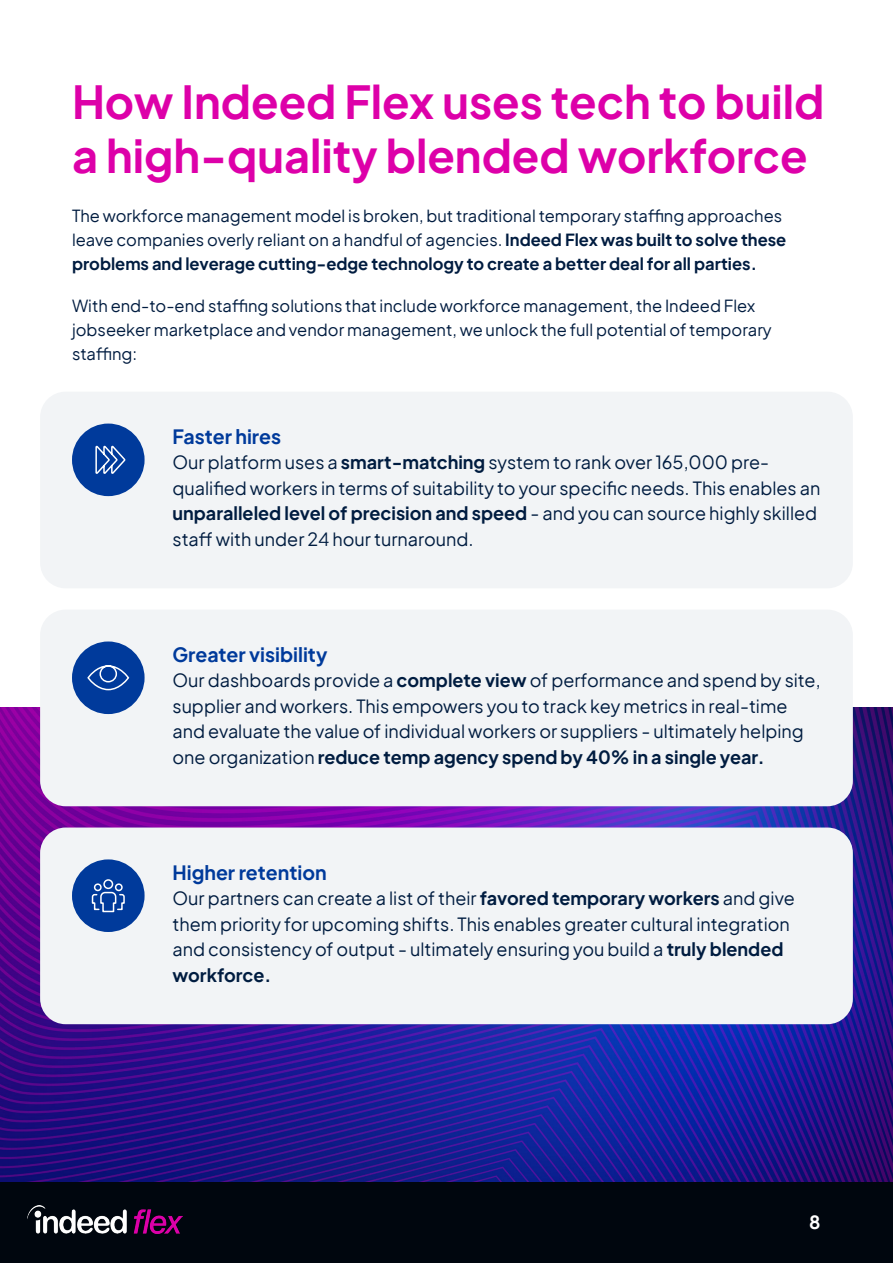
<style>
.page{position:relative;width:893px;height:1263px;background:#fff}
.page>*{position:absolute;margin:0;border:0;box-sizing:border-box;transform-origin:0 0}
.t1{font:700 45px/54px "Plus Jakarta Sans";color:#dd00a9}
.t2{font:700 19.5px "Plus Jakarta Sans";color:#003a9b}
.t3{font:18px/25.5px "Plus Jakarta Sans";color:#001c40}
.t4{font:700 18px "Plus Jakarta Sans";color:#fff}
.t5{font:16.5px/24px "Plus Jakarta Sans";color:#001c40}
.s1{font-weight:700}
</style>
<div class="page">
<img style="left:1px;top:708px;width:892px;height:475px">
<div style="left:0;top:1183px;width:893px;height:80px;background:#00060e"></div>
<img style="left:28px;top:1205px;width:154px;height:28px">
<div style="left:40px;top:392px;width:813px;height:196px;background:#f2f4f6;border-radius:26px"></div>
<div style="left:40px;top:610px;width:813px;height:196px;background:#f2f4f6;border-radius:26px"></div>
<div style="left:40px;top:827px;width:813px;height:197px;background:#f2f4f6;border-radius:26px"></div>
<div style="left:72px;top:641px;width:73px;height:73px;background:#003a9b;border-radius:50%"></div>
<div style="left:72px;top:424px;width:73px;height:72px;background:#003a9b;border-radius:50%"></div>
<div style="left:72px;top:859px;width:73px;height:73px;background:#003a9b;border-radius:50%"></div>
<svg style="left:95px;top:445px;width:31px;height:29px"></svg>
<svg style="left:87px;top:665px;width:43px;height:26px"></svg>
<svg style="left:91px;top:879px;width:34px;height:34px"></svg>
<h1 class="t1" style="left:72px;top:70px;width:754px">How Indeed Flex uses tech to build a high-quality blended workforce</h1>
<p class="t5" style="left:72px;top:202px;width:716px">The workforce management model is broken, but traditional temporary staffing approaches leave companies overly reliant on a handful of agencies. <span class="s1">Indeed Flex was built to solve these problems and leverage cutting-edge technology to create a better deal for all parties.</span></p>
<p class="t5" style="left:72px;top:292px;width:701px">With end-to-end staffing solutions that include workforce management, the Indeed Flex jobseeker marketplace and vendor management, we unlock the full potential of temporary staffing:</p>
<p class="t2" style="left:172px;top:419px;width:110px">Faster hires</p>
<p class="t3" style="left:172px;top:448px;width:649px">Our platform uses a <span class="s1">smart-matching</span> system to rank over 165,000 pre&shy;qualified workers in terms of suitability to your specific needs. This enables an <span class="s1">unparalleled level of precision and speed</span> - and you can source highly skilled staff with under 24 hour turnaround.</p>
<p class="t2" style="left:172px;top:637px;width:156px">Greater visibility</p>
<p class="t3" style="left:172px;top:666px;width:649px">Our dashboards provide a <span class="s1">complete view</span> of performance and spend by site, supplier and workers. This empowers you to track key metrics in real-time and evaluate the value of individual workers or suppliers - ultimately helping one organization <span class="s1">reduce temp agency spend by 40% in a single year.</span></p>
<p class="t2" style="left:172px;top:855px;width:156px">Higher retention</p>
<p class="t3" style="left:172px;top:884px;width:624px">Our partners can create a list of their <span class="s1">favored temporary workers</span> and give them priority for upcoming shifts. This enables greater cultural integration and consistency of output - ultimately ensuring you build a <span class="s1">truly blended workforce.</span></p>
<p class="t4" style="left:809px;top:1206px;width:13px">8</p>
</div>
